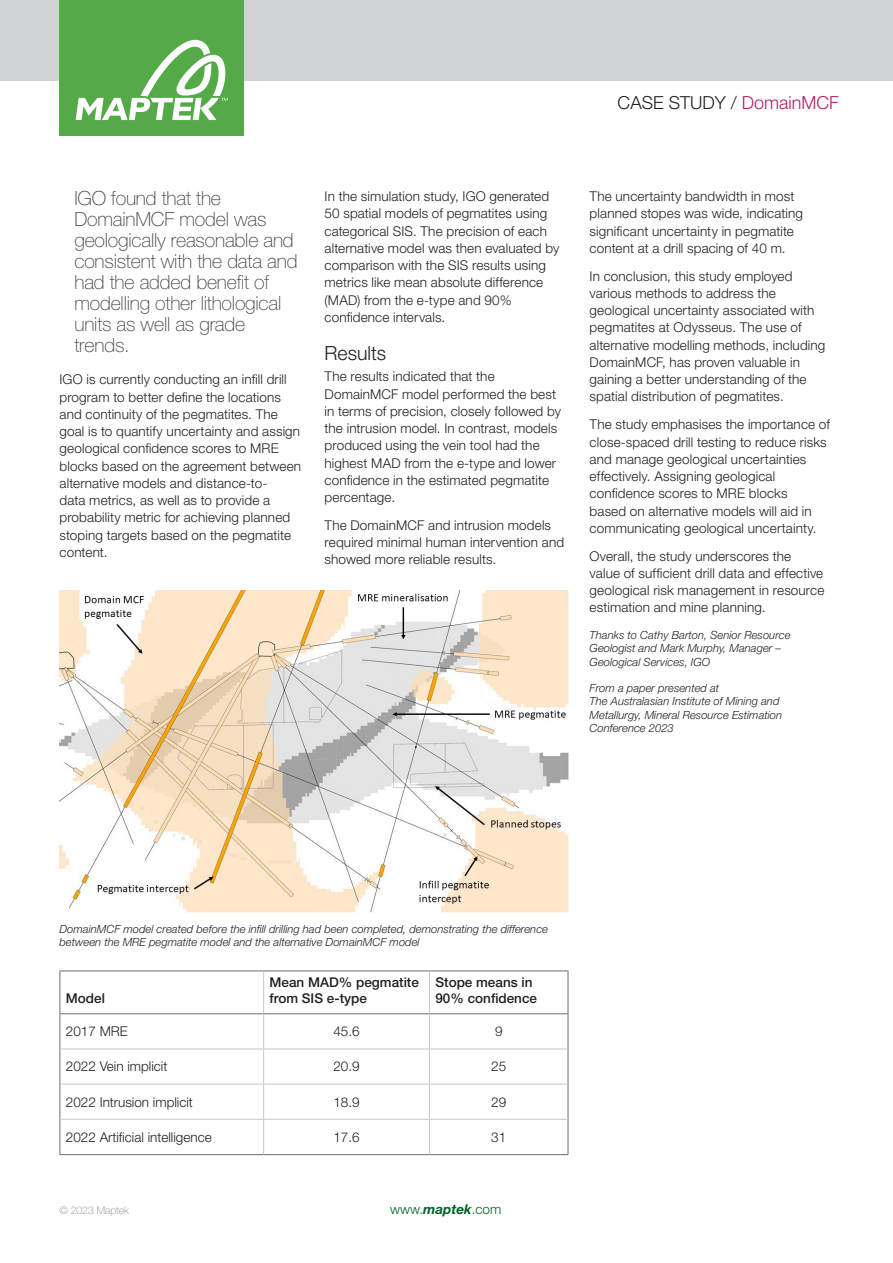
<style>
.page{position:relative;width:893px;height:1263px;background:#fff}
.page>*{position:absolute;margin:0;border:0;box-sizing:border-box;transform-origin:0 0}
.t1{font:100 19.5px/21px "Helvetica Neue LT Std";letter-spacing:-.01em;color:#3e3e3f}
.Article_Sub_Heading{font:300 19.5px "Helvetica Neue LT Std";color:#231f20}
.t2{font:300 18px "Helvetica Neue LT Std";color:#231f20}
.Article_Text_-_Light_9pt{font:300 13.5px/17.2px "Helvetica Neue LT Std";letter-spacing:.01em;color:#231f20}
.Sub_heading_Ultra_15pt{font:300 13.5px "Helvetica Neue LT Std";color:#231f20}
.Sub_heading_Ultra_15pt-2{font:500 13.5px/16.2px "Helvetica Neue LT Std";color:#231f20}
.t3{font:300 13.5px "Helvetica Neue LT Std";color:#006224}
.Thanks_Credit_-_Light_italic_7_5{font:italic 300 11.25px/13.5px "Helvetica Neue LT Std";color:#231f20}
.Numbered_caption_-_Light_italic_7_5pt__L{font:italic 300 11.25px/13.5px "Helvetica Neue LT Std";color:#231f20}
.t4{font:100 10.5px "Helvetica Neue LT Std";letter-spacing:-.005em;color:#808285}
.s1{color:#ad1f6b}
.s2{font-weight:700;font-style:italic}
</style>
<div class="page">
<div style="left:0;top:0;width:893px;height:81px;background:#d1d2d4"></div>
<div style="left:60px;top:0;width:184px;height:136px;background:#54aa46"></div>
<svg style="left:76px;top:40px;width:152px;height:80px"></svg>
<img style="left:60px;top:591px;width:508px;height:321px">
<hr style="left:60px;top:970px;width:204px;height:1px;background:#6c6d70">
<hr style="left:60px;top:971px;width:1px;height:42px;background:#6c6d70">
<hr style="left:264px;top:970px;width:165px;height:1px;background:#6c6d70">
<hr style="left:429px;top:970px;width:139px;height:1px;background:#6c6d70">
<hr style="left:568px;top:971px;width:1px;height:42px;background:#6c6d70">
<hr style="left:60px;top:1013px;width:204px;height:1px;background:#6c6d70">
<hr style="left:60px;top:1014px;width:1px;height:35px;background:#6c6d70">
<hr style="left:264px;top:1013px;width:165px;height:1px;background:#6c6d70">
<hr style="left:429px;top:1013px;width:139px;height:1px;background:#6c6d70">
<hr style="left:568px;top:1014px;width:1px;height:35px;background:#6c6d70">
<hr style="left:60px;top:1049px;width:1px;height:35px;background:#6c6d70">
<hr style="left:568px;top:1049px;width:1px;height:35px;background:#6c6d70">
<hr style="left:60px;top:1084px;width:1px;height:35px;background:#6c6d70">
<hr style="left:568px;top:1084px;width:1px;height:35px;background:#6c6d70">
<hr style="left:60px;top:1119px;width:1px;height:35px;background:#6c6d70">
<hr style="left:568px;top:1119px;width:1px;height:35px;background:#6c6d70">
<hr style="left:60px;top:1154px;width:204px;height:1px;background:#6c6d70">
<hr style="left:264px;top:1154px;width:165px;height:1px;background:#6c6d70">
<hr style="left:429px;top:1154px;width:139px;height:1px;background:#6c6d70">
<hr style="left:263px;top:971px;width:1px;height:42px;background:#c7c8ca">
<hr style="left:429px;top:971px;width:1px;height:42px;background:#c7c8ca">
<hr style="left:263px;top:1014px;width:1px;height:34px;background:#c7c8ca">
<hr style="left:429px;top:1014px;width:1px;height:34px;background:#c7c8ca">
<hr style="left:60px;top:1048px;width:204px;height:1px;background:#c7c8ca">
<hr style="left:264px;top:1048px;width:165px;height:1px;background:#c7c8ca">
<hr style="left:263px;top:1049px;width:1px;height:35px;background:#c7c8ca">
<hr style="left:429px;top:1048px;width:139px;height:1px;background:#c7c8ca">
<hr style="left:429px;top:1049px;width:1px;height:35px;background:#c7c8ca">
<hr style="left:60px;top:1084px;width:204px;height:1px;background:#c7c8ca">
<hr style="left:264px;top:1084px;width:165px;height:1px;background:#c7c8ca">
<hr style="left:263px;top:1084px;width:1px;height:35px;background:#c7c8ca">
<hr style="left:429px;top:1084px;width:139px;height:1px;background:#c7c8ca">
<hr style="left:429px;top:1084px;width:1px;height:35px;background:#c7c8ca">
<hr style="left:60px;top:1119px;width:204px;height:1px;background:#c7c8ca">
<hr style="left:264px;top:1119px;width:165px;height:1px;background:#c7c8ca">
<hr style="left:263px;top:1120px;width:1px;height:34px;background:#c7c8ca">
<hr style="left:429px;top:1119px;width:139px;height:1px;background:#c7c8ca">
<hr style="left:429px;top:1120px;width:1px;height:34px;background:#c7c8ca">
<h2 class="t2" style="left:618px;top:91px;width:223px">CASE STUDY / <span class="s1">DomainMCF</span></h2>
<p class="t1" style="left:74px;top:188px;width:225px">IGO found that the<br>DomainMCF model was geologically reasonable and consistent with the data and had the added benefit of modelling other lithological units as well as grade trends.</p>
<p class="Article_Text_-_Light_9pt" style="left:60px;top:371px;width:243px">IGO is currently conducting an infill drill program to better define the locations and continuity of the pegmatites. The goal is to quantify uncertainty and assign geological confidence scores to MRE blocks based on the agreement between alternative models and distance-to-<br>data metrics, as well as to provide a probability metric for achieving planned stoping targets based on the pegmatite content.</p>
<p class="Article_Text_-_Light_9pt" style="left:325px;top:187px;width:236px">In the simulation study, IGO generated 50 spatial models of pegmatites using categorical SIS. The precision of each alternative model was then evaluated by comparison with the SIS results using metrics like mean absolute difference (MAD) from the e-type and 90% confidence intervals.</p>
<p class="Article_Sub_Heading" style="left:325px;top:341px;width:63px">Results</p>
<p class="Article_Text_-_Light_9pt" style="left:325px;top:368px;width:238px">The results indicated that the DomainMCF model performed the best in terms of precision, closely followed by the intrusion model. In contrast, models produced using the vein tool had the highest MAD from the e-type and lower confidence in the estimated pegmatite percentage.</p>
<p class="Article_Text_-_Light_9pt" style="left:325px;top:516px;width:241px">The DomainMCF and intrusion models required minimal human intervention and showed more reliable results.</p>
<p class="Article_Text_-_Light_9pt" style="left:590px;top:187px;width:215px">The uncertainty bandwidth in most planned stopes was wide, indicating significant uncertainty in pegmatite content at a drill spacing of 40 m.</p>
<p class="Article_Text_-_Light_9pt" style="left:590px;top:267px;width:237px">In conclusion, this study employed various methods to address the geological uncertainty associated with pegmatites at Odysseus. The use of alternative modelling methods, including DomainMCF, has proven valuable in gaining a better understanding of the spatial distribution of pegmatites.</p>
<p class="Article_Text_-_Light_9pt" style="left:590px;top:416px;width:242px">The study emphasises the importance of close-spaced drill testing to reduce risks and manage geological uncertainties effectively. Assigning geological confidence scores to MRE blocks<br>based on alternative models will aid in communicating geological uncertainty.</p>
<p class="Article_Text_-_Light_9pt" style="left:590px;top:547px;width:236px">Overall, the study underscores the value of sufficient drill data and effective geological risk management in resource estimation and mine planning.</p>
<p class="Thanks_Credit_-_Light_italic_7_5" style="left:590px;top:628px;width:202px">Thanks to Cathy Barton, Senior Resource<br>Geologist and Mark Murphy, Manager –<br>Geological Services, IGO</p>
<p class="Thanks_Credit_-_Light_italic_7_5" style="left:590px;top:681px;width:194px">From a paper presented at<br>The Australasian Institute of Mining and<br>Metallurgy, Mineral Resource Estimation<br>Conference 2023</p>
<p class="Numbered_caption_-_Light_italic_7_5pt__L" style="left:60px;top:922px;width:490px">DomainMCF model created before the infill drilling had been completed, demonstrating the difference between the MRE pegmatite model and the alternative DomainMCF model</p>
<p class="Sub_heading_Ultra_15pt-2" style="left:66px;top:990px;width:41px">Model</p>
<p class="Sub_heading_Ultra_15pt-2" style="left:270px;top:973px;width:151px">Mean MAD% pegmatite from SIS e-type</p>
<p class="Sub_heading_Ultra_15pt-2" style="left:435px;top:973px;width:103px">Stope means in<br>90% confidence</p>
<p class="Sub_heading_Ultra_15pt" style="left:66px;top:1023px;width:64px">2017 MRE</p>
<p class="Sub_heading_Ultra_15pt" style="left:333px;top:1023px;width:28px">45.6</p>
<p class="Sub_heading_Ultra_15pt" style="left:495px;top:1023px;width:9px">9</p>
<p class="Sub_heading_Ultra_15pt" style="left:66px;top:1058px;width:103px">2022 Vein implicit</p>
<p class="Sub_heading_Ultra_15pt" style="left:333px;top:1058px;width:28px">20.9</p>
<p class="Sub_heading_Ultra_15pt" style="left:491px;top:1058px;width:17px">25</p>
<p class="Sub_heading_Ultra_15pt" style="left:66px;top:1093px;width:129px">2022 Intrusion implicit</p>
<p class="Sub_heading_Ultra_15pt" style="left:333px;top:1093px;width:28px">18.9</p>
<p class="Sub_heading_Ultra_15pt" style="left:491px;top:1093px;width:17px">29</p>
<p class="Sub_heading_Ultra_15pt" style="left:66px;top:1129px;width:147px">2022 Artificial intelligence</p>
<p class="Sub_heading_Ultra_15pt" style="left:333px;top:1129px;width:28px">17.6</p>
<p class="Sub_heading_Ultra_15pt" style="left:491px;top:1129px;width:17px">31</p>
<p class="t4" style="left:60px;top:1204px;width:71px">© 2023 Maptek</p>
<p class="t3" style="left:390px;top:1200px;width:113px">www.<span class="s2">maptek</span>.com</p>
</div>
